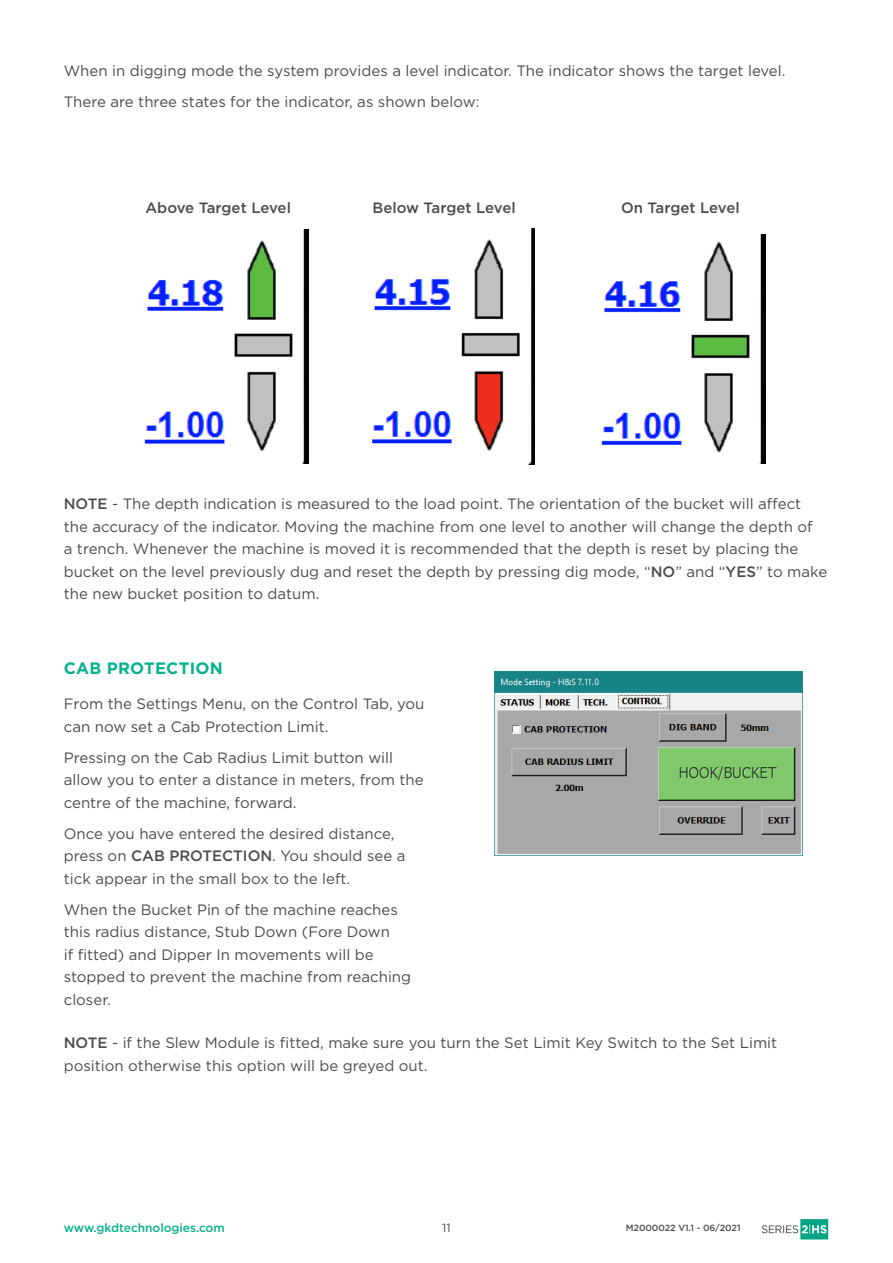
<style>
.page{position:relative;width:893px;height:1263px;background:#fff}
.page>*{position:absolute;margin:0;border:0;box-sizing:border-box;transform-origin:0 0}
.Section_Header{font:700 16.5px "Gotham";letter-spacing:.015em;color:#07b190}
.Body_Text{font:15px/22.5px "Gotham";color:#4b4c4d}
.Body_Subhead{font:500 15px "Gotham";letter-spacing:-.005em;color:#4b4c4d}
.t1{font:500 12px "Gotham";letter-spacing:-.005em;color:#07b190}
.t2{font:12px "Gotham";color:#4b4c4d}
.t3{font:500 9px "Gotham";letter-spacing:-.005em;color:#4b4c4d}
.s1{font-weight:500}
</style>
<div class="page">
<img style="left:762px;top:1219px;width:67px;height:20px">
<img style="left:144px;top:229px;width:164px;height:234px">
<img style="left:372px;top:229px;width:162px;height:235px">
<img style="left:601px;top:234px;width:164px;height:229px">
<img style="left:495px;top:672px;width:307px;height:183px">
<p class="Body_Text" style="left:64px;top:59px;width:723px">When in digging mode the system provides a level indicator. The indicator shows the target level.</p>
<p class="Body_Text" style="left:64px;top:90px;width:417px">There are three states for the indicator, as shown below:</p>
<p class="Body_Subhead" style="left:145px;top:198px;width:147px">Above Target Level</p>
<p class="Body_Subhead" style="left:372px;top:198px;width:145px">Below Target Level</p>
<p class="Body_Subhead" style="left:621px;top:198px;width:120px">On Target Level</p>
<p class="Body_Text" style="left:64px;top:492px;width:765px"><span class="s1">NOTE</span> - The depth indication is measured to the load point. The orientation of the bucket will affect the accuracy of the indicator. Moving the machine from one level to another will change the depth of<br>a trench. Whenever the machine is moved it is recommended that the depth is reset by placing the bucket on the level previously dug and reset the depth by pressing dig mode, “<span class="s1">NO</span>” and “<span class="s1">YES</span>” to make the new bucket position to datum.</p>
<p class="Section_Header" style="left:64px;top:657px;width:160px">CAB PROTECTION</p>
<p class="Body_Text" style="left:64px;top:692px;width:362px">From the Settings Menu, on the Control Tab, you can now set a Cab Protection Limit.</p>
<p class="Body_Text" style="left:64px;top:746px;width:361px">Pressing on the Cab Radius Limit button will allow you to enter a distance in meters, from the centre of the machine, forward.</p>
<p class="Body_Text" style="left:64px;top:822px;width:343px">Once you have entered the desired distance, press on <span class="s1">CAB PROTECTION</span>. You should see a tick appear in the small box to the left.</p>
<p class="Body_Text" style="left:64px;top:898px;width:349px">When the Bucket Pin of the machine reaches this radius distance, Stub Down (Fore Down<br>if fitted) and Dipper In movements will be stopped to prevent the machine from reaching closer.</p>
<p class="Body_Text" style="left:64px;top:1031px;width:715px"><span class="s1">NOTE</span> - if the Slew Module is fitted, make sure you turn the Set Limit Key Switch to the Set Limit position otherwise this option will be greyed out.</p>
<p class="t1" style="left:64px;top:1220px;width:163px">www.gkdtechnologies.com</p>
<p class="t2" style="left:442px;top:1220px;width:10px">11</p>
<p class="t3" style="left:626px;top:1222px;width:116px">M2000022 V1.1 - 06/2021</p>
</div>
